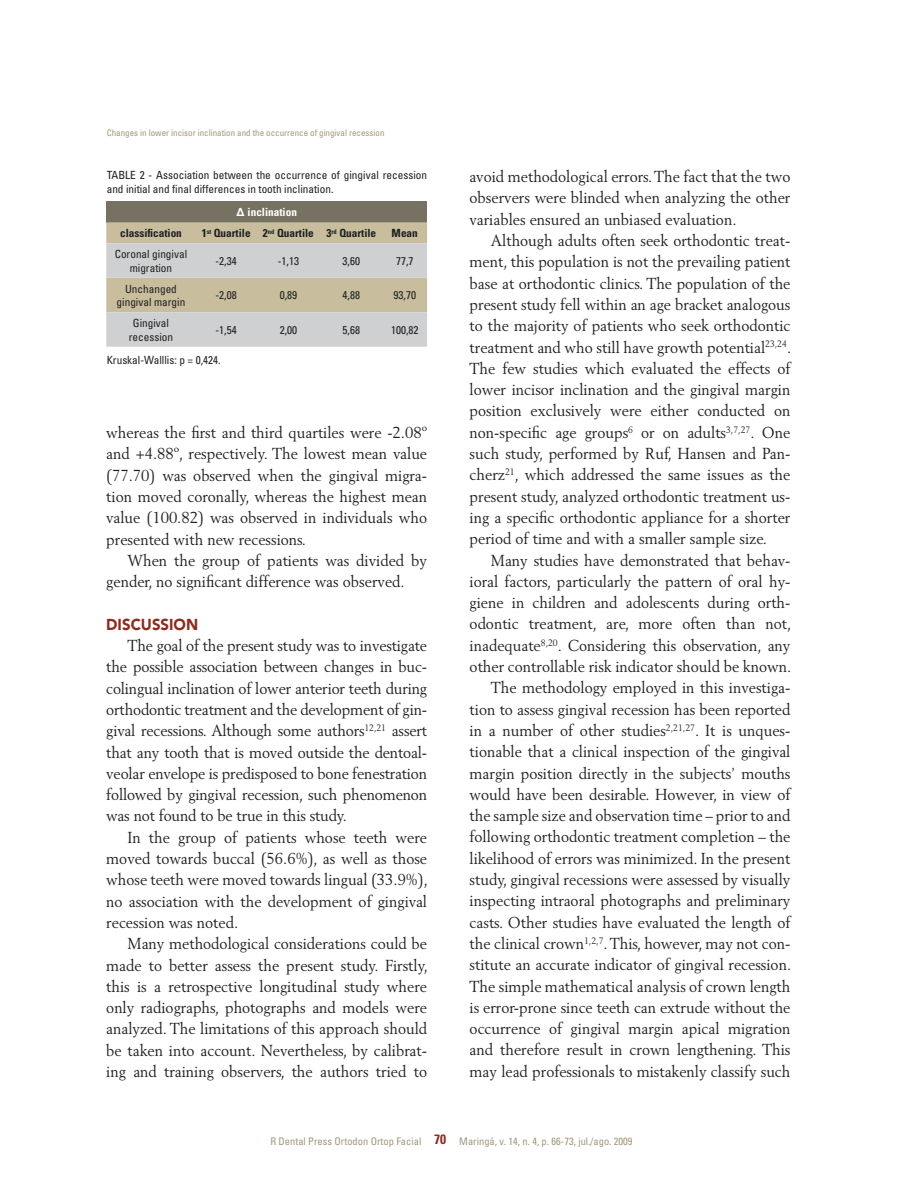
<style>
.page{position:relative;width:918px;height:1188px;background:#fff}
.page>*{position:absolute;margin:0;border:0;box-sizing:border-box;transform-origin:0 0}
.t1{font:15.75px/21.3px "Berling";color:#1f1f1f;text-align:justify;scale:.95 1}
.t2{font:900 15.75px "Avenir";color:#8e2b21;scale:.95 1}
.t3{font:condensed 11.25px/13.5px "Univers";color:#1f1f1f;text-align:center}
.t4{font:700 condensed 11.25px "Univers";color:#1f1f1f}
.t5{font:700 condensed 11.25px "Univers";color:#fff}
.t6{font:condensed 10.5px "Univers";color:#a3987c}
.t7{font:condensed 9px "Univers";color:#a3987c}
.s1{font-family:"Arial";font-stretch:normal}
.s2{font-weight:700;font-size:13.5px;color:#8e2b21}
</style>
<div class="page">
<div style="left:106px;top:201px;width:321px;height:21px;background:#767161"></div>
<svg style="left:106px;top:222px;width:321px;height:125px;background:#ccc8ba"></svg>
<p class="t7" style="left:107px;top:128px;width:279px">Changes in lower incisor inclination and the occurrence of gingival recession</p>
<p class="t3" style="left:107px;top:168px;width:322px;text-align:left">Tab le 2 - Association between the occurrence of gingival recession and initial and final differences in tooth inclination.</p>
<p class="t5" style="left:236px;top:205px;width:62px"><span class="s1">Δ</span> inclination</p>
<p class="t4" style="left:120px;top:226px;width:63px">classification</p>
<p class="t4" style="left:202px;top:226px;width:176px">1<sup>st</sup> Quartile 2<sup>nd</sup> Quartile 3<sup>rd</sup> Quartile</p>
<p class="t4" style="left:392px;top:226px;width:28px">Mean</p>
<p class="t3" style="left:115px;top:247px;width:74px">Coronal gingival migration</p>
<p class="t3" style="left:216px;top:254px;width:23px">-2,34</p>
<p class="t3" style="left:278px;top:254px;width:23px">-1,13</p>
<p class="t3" style="left:343px;top:254px;width:19px">3,60</p>
<p class="t3" style="left:396px;top:254px;width:19px">77,7</p>
<p class="t3" style="left:117px;top:282px;width:70px">Unchanged gingival margin</p>
<p class="t3" style="left:216px;top:289px;width:23px">-2,08</p>
<p class="t3" style="left:280px;top:289px;width:19px">0,89</p>
<p class="t3" style="left:343px;top:289px;width:19px">4,88</p>
<p class="t3" style="left:394px;top:289px;width:24px">93,70</p>
<p class="t3" style="left:129px;top:316px;width:46px">Gingival recession</p>
<p class="t3" style="left:216px;top:323px;width:23px">-1,54</p>
<p class="t3" style="left:280px;top:323px;width:19px">2,00</p>
<p class="t3" style="left:343px;top:323px;width:19px">5,68</p>
<p class="t3" style="left:391px;top:323px;width:29px">100,82</p>
<p class="t3" style="left:107px;top:353px;width:115px">Kruskal-Walllis: p = 0,424.</p>
<p class="t1" style="left:106px;top:422px;width:339px">whereas the first and third quartiles were -2.08º and +4.88º, respectively. The lowest mean value (77.70) was observed when the gingival migra&shy;tion moved coronally, whereas the highest mean value (100.82) was observed in individuals who presented with new recessions.</p>
<p class="t1" style="left:106px;top:549px;width:339px;text-indent:21px">When the group of patients was divided by gender, no significant difference was observed.</p>
<p class="t2" style="left:106px;top:615px;width:98px">DISCUSSION</p>
<p class="t1" style="left:106px;top:635px;width:339px;text-indent:21px">The goal of the present study was to investigate the possible association between changes in buc&shy;colingual inclination of lower anterior teeth during orthodontic treatment and the development of gin&shy;gival recessions. Although some authors<sup>12,21</sup> assert that any tooth that is moved outside the dentoal&shy;veolar envelope is predisposed to bone fenestration followed by gingival recession, such phenomenon was not found to be true in this study.</p>
<p class="t1" style="left:106px;top:826px;width:340px;text-indent:21px">In the group of patients whose teeth were moved towards buccal (56.6%), as well as those whose teeth were moved towards lingual (33.9%), no association with the development of gingival recession was noted.</p>
<p class="t1" style="left:106px;top:933px;width:340px;text-indent:21px">Many methodological considerations could be made to better assess the present study. Firstly, this is a retrospective longitudinal study where only radiographs, photographs and models were analyzed. The limitations of this approach should be taken into account. Nevertheless, by calibrat&shy;ing and training observers, the authors tried to</p>
<p class="t1" style="left:470px;top:166px;width:339px">avoid methodological errors. The fact that the two observers were blinded when analyzing the other variables ensured an unbiased evaluation.</p>
<p class="t1" style="left:470px;top:230px;width:340px;text-indent:21px">Although adults often seek orthodontic treat&shy;ment, this population is not the prevailing patient base at orthodontic clinics. The population of the present study fell within an age bracket analogous to the majority of patients who seek orthodontic treatment and who still have growth potential<sup>23,24</sup>.<br>The few studies which evaluated the effects of lower incisor inclination and the gingival margin position exclusively were either conducted on non-specific age groups<sup>6</sup> or on adults<sup>3,7,27</sup>. One such study, performed by Ruf, Hansen and Pan&shy;cherz<sup>21</sup>, which addressed the same issues as the present study, analyzed orthodontic treatment us&shy;ing a specific orthodontic appliance for a shorter period of time and with a smaller sample size.</p>
<p class="t1" style="left:470px;top:549px;width:340px;text-align:right">Many studies have demonstrated that behav&shy;ioral factors, particularly the pattern of oral hy&shy;giene in children and adolescents during orth&shy;odontic treatment, are, more often than not, inadequate<sup>8,20</sup>. Considering this observation, any other controllable risk indicator should be known.<br>The methodology employed in this investiga&shy;tion to assess gingival recession has been reported in a number of other studies<sup>2,21,27</sup>. It is unques&shy;tionable that a clinical inspection of the gingival margin position directly in the subjects’ mouths would have been desirable. However, in view of the sample size and observation time – prior to and following orthodontic treatment completion – the likelihood of errors was minimized. In the present study, gingival recessions were assessed by visually inspecting intraoral photographs and preliminary casts. Other studies have evaluated the length of the clinical crown<sup>1,2,7</sup>. This, however, may not con&shy;stitute an accurate indicator of gingival recession.<br>The simple mathematical analysis of crown length is error-prone since teeth can extrude without the occurrence of gingival margin apical migration and therefore result in crown lengthening. This may lead professionals to mistakenly classify such</p>
<p class="t6" style="left:270px;top:1134px;width:364px">R Dental Press Ortodon Ortop Facial <span class="s2">70</span> Maringá, v. 14, n. 4, p. 66-73, jul./ago. 2009</p>
</div>
